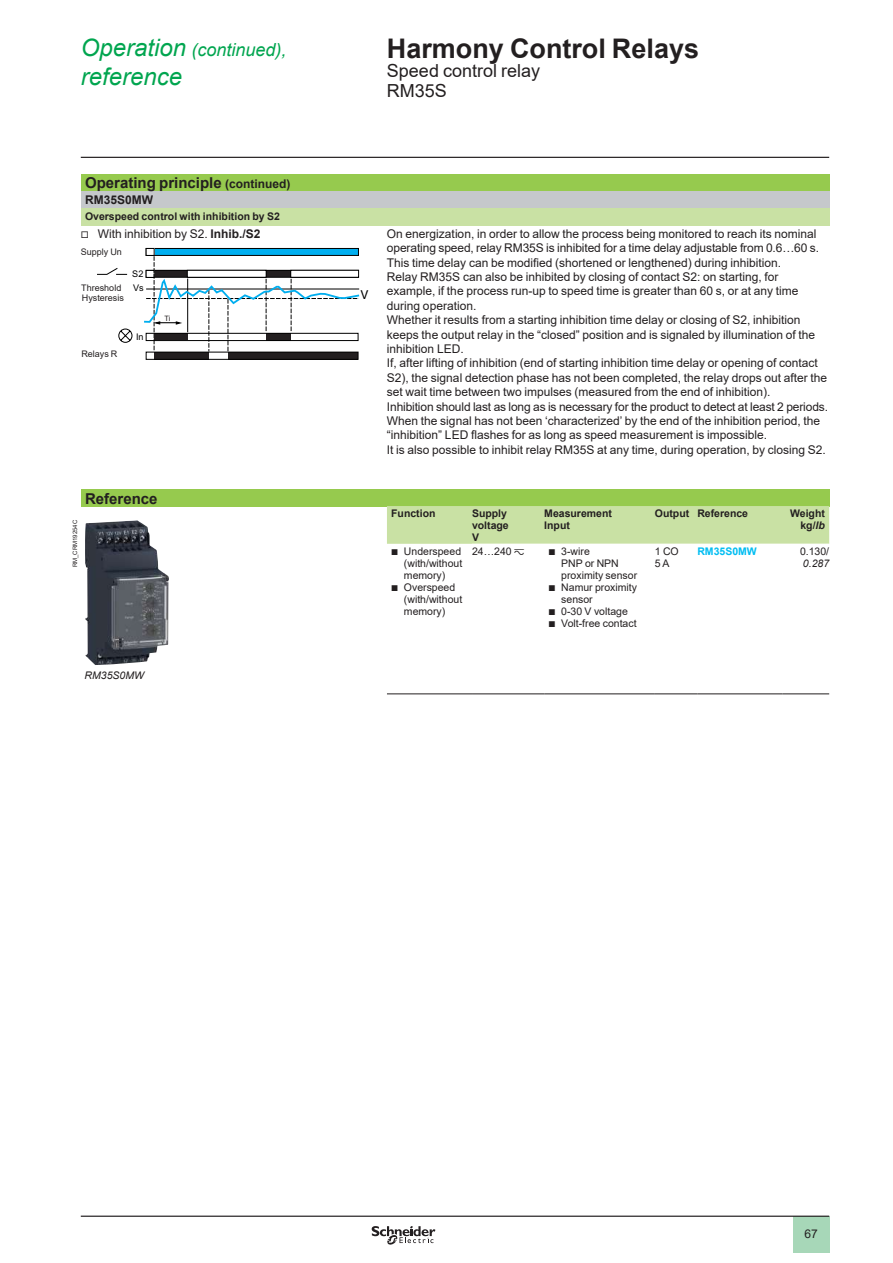
<style>
.page{position:relative;width:893px;height:1263px;background:#fff}
.page>*{position:absolute;margin:0;border:0;box-sizing:border-box;transform-origin:0 0}
.t1{font:700 27px "Arial";color:#231f20}
.t2{font:italic 24px "Arial";color:#00a54f}
.t3{font:18px/19.5px "Arial";color:#231f20}
.t4{font:italic 18px "Arial";color:#00a54f}
.t5{font:700 15px "Arial";color:#231f20}
.t6{font:12.3px "Helvetica";color:#000}
.t7{font:12px/14.4px "Arial";color:#231f20}
.t8{font:700 12px "Arial";color:#231f20}
.t9{font:10.5px/12px "Arial";color:#231f20}
.t10{font:700 10.5px/12px "Arial";color:#231f20}
.t11{font:italic 10.5px "Arial";color:#231f20}
.t12{font:700 10.5px "Arial";color:#01bdf2}
.t13{font:9.15px/13.6px "Arial";color:#000}
.t14{font:9px "Arial";color:#231f20}
.t15{font:7.5px "Arial";color:#231e1f}
.t16{font:6px "Arial";color:#231f20}
.s1{font-size:24px}
.s2{font-size:12px}
.s3{font-family:"Graph Schneider"}
.s4{font-weight:700}
.s5{font-style:italic}
</style>
<div class="page">
<hr style="left:81px;top:157px;width:748px;height:1px;background:#231f20">
<div style="left:793px;top:1217px;width:37px;height:36px;background:#a7d7b8"></div>
<hr style="left:81px;top:1215px;width:748px;height:2px;background:#231f20">
<svg style="left:372px;top:1226px;width:63px;height:19px"></svg>
<div style="left:81px;top:174px;width:748px;height:17px;background:#96ca4e"></div>
<div style="left:81px;top:191px;width:748px;height:17px;background:#c5c8cb"></div>
<div style="left:81px;top:208px;width:748px;height:17px;background:#c9e1a4"></div>
<div style="left:81px;top:489px;width:748px;height:17px;background:#96ca4e"></div>
<div style="left:387px;top:506px;width:442px;height:38px;background:#c9e1a4"></div>
<svg style="left:472px;top:693px;width:357px;height:1px"></svg>
<hr style="left:387px;top:694px;width:85px;height:1px;background:#231f20">
<hr style="left:472px;top:694px;width:72px;height:1px;background:#231f20">
<hr style="left:544px;top:694px;width:111px;height:1px;background:#231f20">
<hr style="left:655px;top:694px;width:42px;height:1px;background:#231f20">
<hr style="left:697px;top:694px;width:85px;height:1px;background:#231f20">
<hr style="left:782px;top:694px;width:47px;height:1px;background:#231f20">
<div style="left:146px;top:248px;width:212px;height:7px;background:#00aeef"></div>
<div style="left:146px;top:248px;width:213px;height:8px;border:1px solid #000"></div>
<div style="left:146px;top:248px;width:8px;height:7px;background:#fff"></div>
<div style="left:146px;top:248px;width:8px;height:8px;border:1px solid #000"></div>
<div style="left:154px;top:352px;width:55px;height:7px;background:#231f20"></div>
<div style="left:228px;top:352px;width:130px;height:7px;background:#231f20"></div>
<div style="left:146px;top:352px;width:212px;height:8px;border:1px solid #000"></div>
<svg style="left:144px;top:256px;width:216px;height:95px"></svg>
<svg style="left:97px;top:268px;width:31px;height:7px"></svg>
<svg style="left:118px;top:328px;width:15px;height:15px"></svg>
<img style="left:85px;top:520px;width:84px;height:145px">
<h3 class="t4" style="left:81px;top:38px;width:207px"><span class="s1">Operation</span> (continued),</h3>
<h2 class="t2" style="left:81px;top:61px;width:103px">reference</h2>
<p class="t5" style="left:85px;top:173px;width:207px">Operating principle <span class="s2">(continued)</span></p>
<p class="t8" style="left:85px;top:192px;width:70px">RM35S0MW</p>
<p class="t10" style="left:85px;top:211px;width:196px">Overspeed control with inhibition by S2</p>
<p class="t7" style="left:81px;top:226px;width:181px"><span class="s3">v</span> With inhibition by S2. <span class="s4">Inhib./S2</span></p>
<p class="t14" style="left:81px;top:246px;width:43px">Supply Un</p>
<p class="t14" style="left:81px;top:281px;width:42px">Threshold</p>
<p class="t14" style="left:82px;top:291px;width:44px">Hysteresis</p>
<p class="t13" style="left:132px;top:267px;width:13px">S2<br>Vs</p>
<p class="t14" style="left:81px;top:348px;width:38px">Relays R</p>
<p class="t13" style="left:136px;top:329px;width:9px">In</p>
<p class="t15" style="left:165px;top:313px;width:7px">Ti</p>
<p class="t5" style="left:85px;top:488px;width:74px">Reference</p>
<p class="t16" style="left:71px;top:567px;width:49px;rotate:-90deg">RM_CRM19254C</p>
<p class="t11" style="left:85px;top:669px;width:61px">RM35S0MW</p>
<h1 class="t1" style="left:387px;top:29px;width:314px">Harmony Control Relays</h1>
<h3 class="t3" style="left:387px;top:61px;width:155px">Speed control relay<br>RM35S</h3>
<p class="t6" style="left:360px;top:287px;width:10px">V</p>
<p class="t7" style="left:387px;top:226px;width:443px">On energization, in order to allow the process being monitored to reach its nominal operating speed, relay RM35S is inhibited for a time delay adjustable from 0.6…60 s.<br>This time delay can be modified (shortened or lengthened) during inhibition.<br>Relay RM35S can also be inhibited by closing of contact S2: on starting, for example, if the process run-up to speed time is greater than 60 s, or at any time during operation.<br>Whether it results from a starting inhibition time delay or closing of S2, inhibition keeps the output relay in the “closed” position and is signaled by illumination of the inhibition LED.<br>If, after lifting of inhibition (end of starting inhibition time delay or opening of contact S2), the signal detection phase has not been completed, the relay drops out after the set wait time between two impulses (measured from the end of inhibition).<br>Inhibition should last as long as is necessary for the product to detect at least 2 periods.<br>When the signal has not been ‘characterized’ by the end of the inhibition period, the “inhibition” LED flashes for as long as speed measurement is impossible.<br>It is also possible to inhibit relay RM35S at any time, during operation, by closing S2.</p>
<p class="t10" style="left:391px;top:508px;width:46px">Function</p>
<p class="t10" style="left:472px;top:508px;width:38px">Supply voltage<br>V</p>
<p class="t10" style="left:544px;top:508px;width:69px">Measurement<br>Input</p>
<p class="t10" style="left:655px;top:508px;width:95px">Output Reference</p>
<p class="t10" style="left:790px;top:508px;width:36px;text-align:right">Weight kg/<span class="s5">lb</span></p>
<p class="t9" style="left:391px;top:545px;width:71px"><span class="s3">b</span> Underspeed</p>
<p class="t9" style="left:404px;top:557px;width:60px">(with/without</p>
<p class="t9" style="left:404px;top:569px;width:43px">memory)</p>
<p class="t9" style="left:391px;top:581px;width:66px"><span class="s3">b</span> Overspeed</p>
<p class="t9" style="left:404px;top:593px;width:60px">(with/without</p>
<p class="t9" style="left:404px;top:605px;width:43px">memory)</p>
<p class="t9" style="left:655px;top:545px;width:25px">1 CO<br>5 A</p>
<p class="t12" style="left:697px;top:544px;width:61px">RM35S0MW</p>
<p class="t9" style="left:800px;top:545px;width:31px">0.130/</p>
<p class="t9" style="left:472px;top:545px;width:54px">24…240 <span class="s3">z</span></p>
<p class="t9" style="left:549px;top:545px;width:43px"><span class="s3">b</span> 3-wire</p>
<p class="t9" style="left:561px;top:557px;width:59px">PNP or NPN</p>
<p class="t9" style="left:561px;top:569px;width:77px">proximity sensor</p>
<p class="t9" style="left:549px;top:581px;width:90px"><span class="s3">b</span> Namur proximity</p>
<p class="t9" style="left:561px;top:593px;width:33px">sensor</p>
<p class="t9" style="left:549px;top:605px;width:81px"><span class="s3">b</span> 0-30 V voltage</p>
<p class="t9" style="left:549px;top:617px;width:90px"><span class="s3">b</span> Volt-free contact</p>
<p class="t11" style="left:803px;top:557px;width:28px">0.287</p>
<p class="t7" style="left:804px;top:1226px;width:15px">67</p>
</div>
